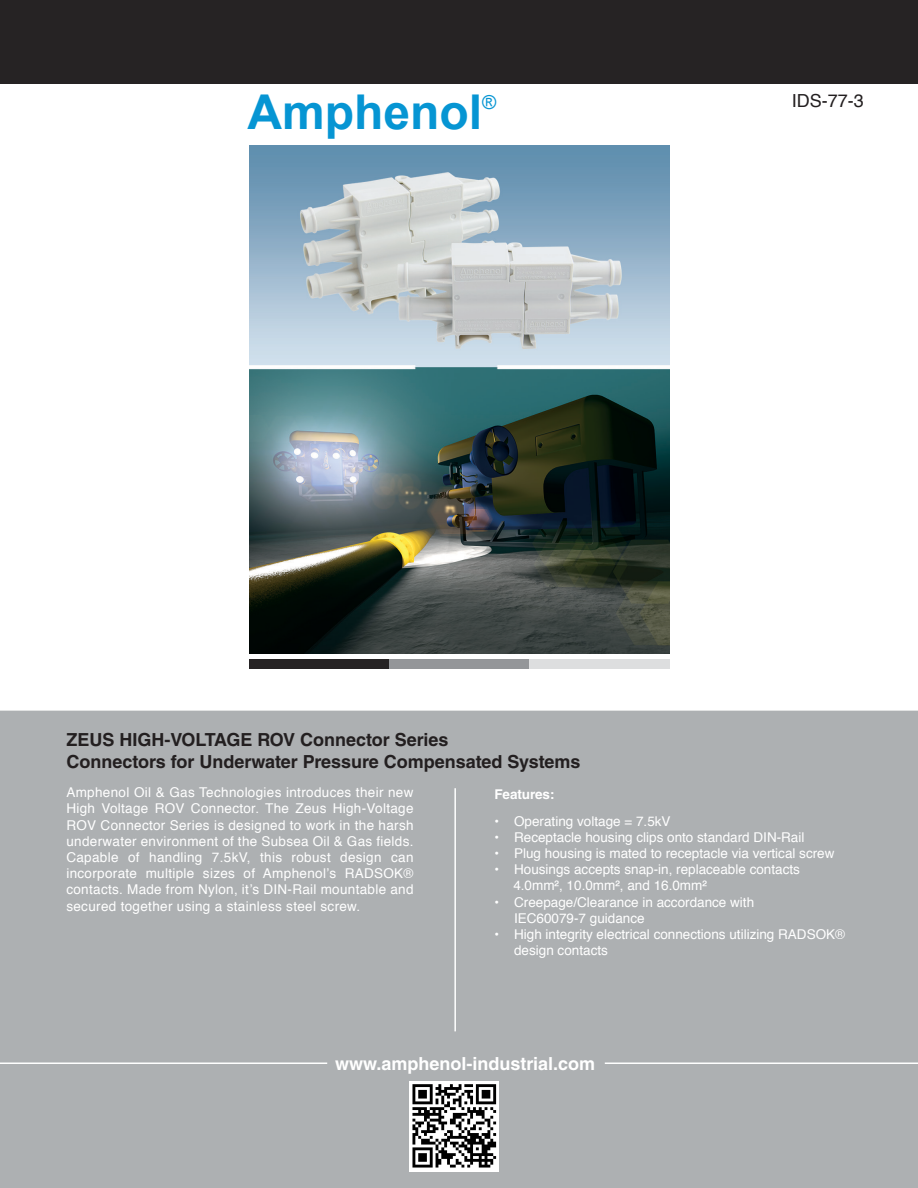
<style>
.page{position:relative;width:918px;height:1188px;background:#fff}
.page>*{position:absolute;margin:0;border:0;box-sizing:border-box;transform-origin:0 0}
.t1{font:700 48px "Arial";color:#0695d3}
.t2{font:19.2px "Arial";color:#0695d3}
.t3{font:700 18px "Helvetica LT Std";color:#231f20}
.t4{font:700 18px "Helvetica LT Std";color:#fff}
.t5{font:18px "Helvetica";color:#231f20}
.t6{font:13.5px/16.2px "Helvetica";color:#fff;text-align:justify}
.t7{font:700 13.5px "Helvetica LT Std";color:#fff}
</style>
<div class="page">
<div style="left:0;top:711px;width:918px;height:477px;background:#adb0b2"></div>
<img style="left:249px;top:146px;width:421px;height:508px">
<hr style="left:0;top:1063px;width:327px;height:1px;background:#fff">
<hr style="left:605px;top:1063px;width:313px;height:1px;background:#fff">
<img style="left:409px;top:1081px;width:90px;height:90px">
<hr style="left:454px;top:788px;width:2px;height:243px;background:#fff">
<div style="left:0;top:0;width:918px;height:83px;background:#262324"></div>
<div style="left:249px;top:659px;width:140px;height:10px;background:#262324"></div>
<div style="left:389px;top:659px;width:141px;height:10px;background:#949699"></div>
<div style="left:530px;top:659px;width:140px;height:10px;background:#dddedf"></div>
<p class="t1" style="left:248px;top:81px;width:236px">Amphenol</p>
<p class="t2" style="left:482px;top:90px;width:16px">®</p>
<p class="t5" style="left:792px;top:88px;width:74px">IDS-77-3</p>
<p class="t3" style="left:66px;top:729px;width:384px">ZEUS HIGH-VOLTAGE ROV Connector Series</p>
<p class="t3" style="left:66px;top:751px;width:516px">Connectors for Underwater Pressure Compensated Systems</p>
<p class="t6" style="left:66px;top:785px;width:349px">Amphenol Oil &amp; Gas Technologies introduces their new High Voltage ROV Connector. The Zeus High-Voltage ROV Connector Series is designed to work in the harsh underwater environment of the Subsea Oil &amp; Gas fields.<br>Capable of handling 7.5kV, this robust design can incorporate multiple sizes of Amphenol’s RADSOK® contacts. Made from Nylon, it’s DIN-Rail mountable and secured together using a stainless steel screw.</p>
<p class="t7" style="left:495px;top:786px;width:61px">Features:</p>
<p class="t6" style="left:495px;top:814px;width:177px">• Operating voltage = 7.5kV</p>
<p class="t6" style="left:495px;top:830px;width:311px">• Receptacle housing clips onto standard DIN-Rail</p>
<p class="t6" style="left:495px;top:846px;width:341px">• Plug housing is mated to receptacle via vertical screw</p>
<p class="t6" style="left:495px;top:862px;width:307px">• Housings accepts snap-in, replaceable contacts</p>
<p class="t6" style="left:513px;top:878px;width:195px">4.0mm², 10.0mm², and 16.0mm²</p>
<p class="t6" style="left:495px;top:895px;width:261px">• Creepage/Clearance in accordance with</p>
<p class="t6" style="left:514px;top:911px;width:132px">IEC60079-7 guidance</p>
<p class="t6" style="left:495px;top:927px;width:352px">• High integrity electrical connections utilizing RADSOK®</p>
<p class="t6" style="left:514px;top:943px;width:95px">design contacts</p>
<p class="t4" style="left:335px;top:1053px;width:262px">www.amphenol-industrial.com</p>
</div>
